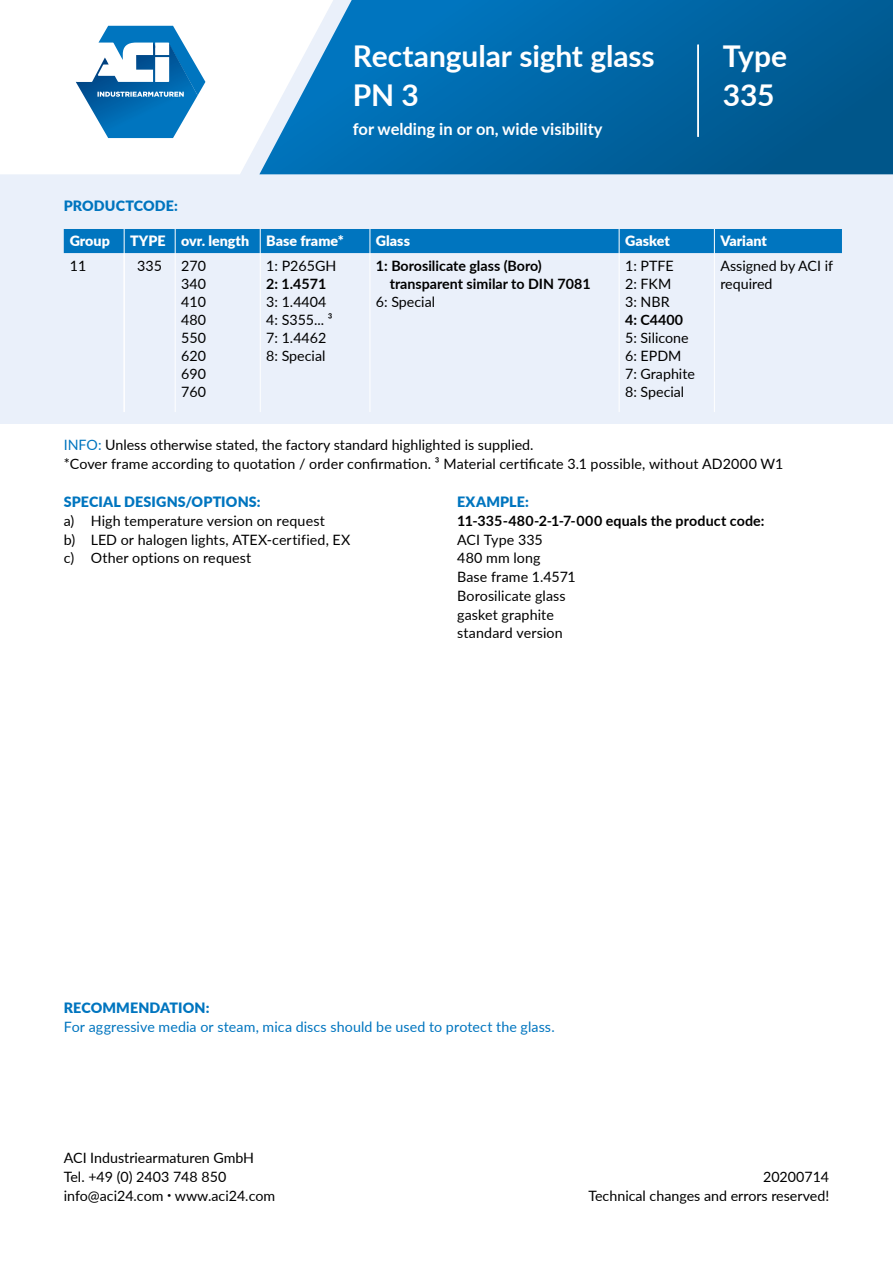
<style>
.page{position:relative;width:893px;height:1263px;background:#fff}
.page>*{position:absolute;margin:0;border:0;box-sizing:border-box;transform-origin:0 0}
.t1{font:700 30px/39px "Lato";letter-spacing:-.005em;color:#fff}
.t2{font:700 16.5px "Lato";color:#fff}
.t3{font:14.25px/18px "Lato";color:#000}
.t4{font:700 14.25px/18px "Lato";color:#000}
.t5{font:14.25px "Lato";letter-spacing:.005em;color:#0075bf}
.t6{font:900 14.25px "Lato";letter-spacing:.01em;color:#0075bf}
.t7{font:900 14.25px "Lato";color:#fff}
.s1{color:#0075bf}
</style>
<div class="page">
<div style="left:0;top:0;width:893px;height:424px;background:#eaf0fa"></div>
<div style="left:0;top:0;width:259px;height:174px;background:#fff"></div>
<svg style="left:259px;top:0;width:634px;height:174px;background:#1270ab"></svg>
<hr style="left:175px;top:253px;width:1px;height:159px;background:#fff">
<hr style="left:260px;top:253px;width:1px;height:159px;background:#fff">
<hr style="left:370px;top:253px;width:1px;height:159px;background:#fff">
<hr style="left:619px;top:253px;width:1px;height:159px;background:#fff">
<hr style="left:714px;top:253px;width:1px;height:159px;background:#fff">
<hr style="left:123px;top:253px;width:2px;height:159px;background:#fff">
<div style="left:64px;top:229px;width:778px;height:24px;background:#0075bf"></div>
<hr style="left:697px;top:45px;width:2px;height:92px;background:#fff">
<svg style="left:76px;top:26px;width:129px;height:112px;background:#6fabd3"></svg>
<h1 class="t1" style="left:353px;top:36px;width:303px">Rectangular sight glass<br>PN 3</h1>
<p class="t2" style="left:353px;top:116px;width:251px">for welding in or on, wide visibility</p>
<h1 class="t1" style="left:723px;top:36px;width:66px">Type<br>335</h1>
<p class="t6" style="left:64px;top:195px;width:116px">PRODUCTCODE:</p>
<p class="t7" style="left:70px;top:231px;width:42px">Group</p>
<p class="t7" style="left:130px;top:231px;width:215px">TYPE ovr. length Base frame*</p>
<p class="t7" style="left:376px;top:231px;width:36px">Glass</p>
<p class="t7" style="left:625px;top:231px;width:46px">Gasket</p>
<p class="t7" style="left:720px;top:231px;width:48px">Variant</p>
<p class="t3" style="left:70px;top:256px;width:18px">11</p>
<p class="t3" style="left:137px;top:256px;width:26px">335</p>
<p class="t3" style="left:181px;top:256px;width:26px;text-align:justify">270<br>340<br>410<br>480<br>550<br>620<br>690<br>760</p>
<p class="t3" style="left:266px;top:256px;width:72px">1: P265GH</p>
<p class="t4" style="left:390px;top:256px;width:202px;text-indent:-14px">1: Borosilicate glass (Boro) transparent similar to DIN 7081</p>
<p class="t3" style="left:376px;top:292px;width:61px">6: Special</p>
<p class="t3" style="left:720px;top:256px;width:114px">Assigned by ACI if required</p>
<p class="t3" style="left:625px;top:256px;width:50px">1: PTFE<br>2: FKM<br>3: NBR</p>
<p class="t4" style="left:625px;top:310px;width:59px">4: C4400</p>
<p class="t3" style="left:625px;top:328px;width:71px">5: Silicone<br>6: EPDM<br>7: Graphite<br>8: Special</p>
<p class="t4" style="left:266px;top:274px;width:62px">2: 1.4571</p>
<p class="t3" style="left:266px;top:292px;width:68px">3: 1.4404<br>4: S355... ³<br>7: 1.4462<br>8: Special</p>
<p class="t3" style="left:64px;top:435px;width:721px;line-height:18.8px"><span class="s1">INFO:</span> Unless otherwise stated, the factory standard highlighted is supplied.<br>*Cover frame according to quotation / order confirmation. ³ Material certificate 3.1 possible, without AD2000 W1</p>
<p class="t6" style="left:64px;top:491px;width:198px">SPECIAL DESIGNS/OPTIONS:</p>
<p class="t3" style="left:64px;top:511px;width:288px;line-height:18.8px">a) High temperature version on request<br>b) LED or halogen lights, ATEX-certified, EX c) Other options on request</p>
<p class="t6" style="left:457px;top:491px;width:73px">EXAMPLE:</p>
<p class="t4" style="left:457px;top:511px;width:309px">11-335-480-2-1-7-000 equals the product code:</p>
<p class="t3" style="left:457px;top:529px;width:120px;line-height:18.8px">ACI Type 335<br>480 mm long<br>Base frame 1.4571<br>Borosilicate glass gasket graphite standard version</p>
<p class="t6" style="left:64px;top:997px;width:147px">RECOMMENDATION:</p>
<p class="t5" style="left:64px;top:1017px;width:492px">For aggressive media or steam, mica discs should be used to protect the glass.</p>
<p class="t3" style="left:64px;top:1148px;width:213px;line-height:18.8px">ACI Industriearmaturen GmbH<br>Tel. +49 (0) 2403 748 850 info@aci24.com <sup>•</sup> www.aci24.com</p>
<p class="t3" style="left:588px;top:1167px;width:242px;line-height:18.8px;text-align:right">20200714<br>Technical changes and errors reserved!</p>
</div>
